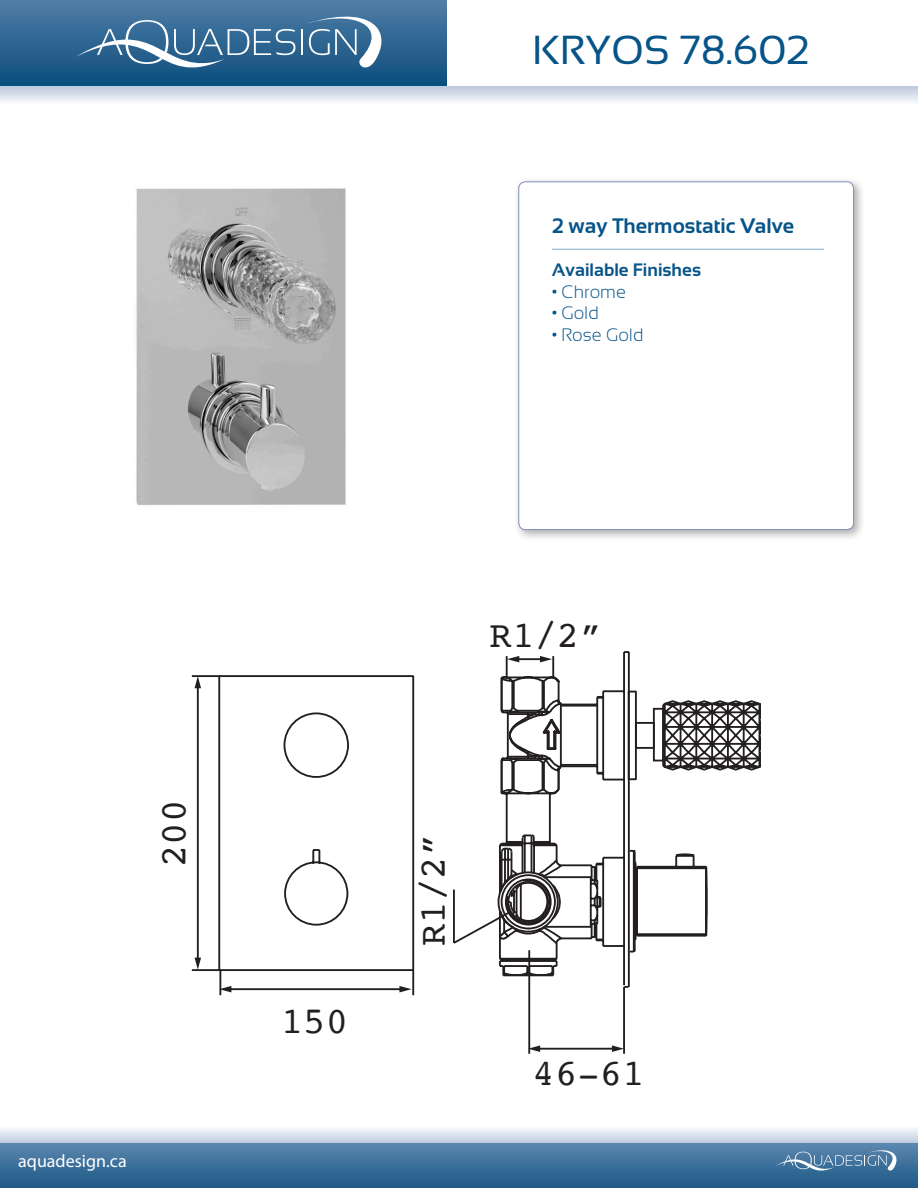
<style>
.page{position:relative;width:918px;height:1188px;background:#fff}
.page>*{position:absolute;margin:0;border:0;box-sizing:border-box;transform-origin:0 0}
.t1{font:40.5px "Sansation";color:#075489}
.t2{font:37.35px "Courier";color:#231f20}
.t3{font:700 21px "Sansation";color:#075489}
.t4{font:300 18px "Sansation";color:#075489}
.t5{font:700 18px "Sansation";color:#075489}
.t6{font:18px "Myriad Pro";color:#fff}
.s1{font-weight:700}
</style>
<div class="page">
<div style="left:0;top:0;width:447px;height:87px;background:linear-gradient(to bottom,#517ea7,#094d7c)"></div>
<div style="left:0;top:1143px;width:918px;height:45px;background:linear-gradient(to bottom,#5b86ae,#1d5986)"></div>
<svg style="left:775px;top:1150px;width:122px;height:21px;background:#618aae"></svg>
<svg style="left:0;top:87px;width:918px;height:15px;background:#d9e0eb"></svg>
<svg style="left:0;top:1128px;width:918px;height:15px;background:#d9e1eb"></svg>
<hr style="left:301px;top:29px;width:2px;height:26px;background:#fff">
<svg style="left:302px;top:9px;width:89px;height:64px;background:#507ea3"></svg>
<svg style="left:76px;top:8px;width:219px;height:83px;background:#46789e"></svg>
<div style="left:513px;top:176px;width:352px;height:365px;background:#231f20;opacity:.36"></div>
<div style="left:519px;top:182px;width:335px;height:348px;background:#fff;border-radius:7px"></div>
<div style="left:518px;top:181px;width:336px;height:349px;border:1px solid #7f8fb4;border-radius:7px"></div>
<hr style="left:552px;top:249px;width:272px;height:1px;background:#075489">
<img style="left:136px;top:188px;width:210px;height:317px">
<svg style="left:528px;top:997px;width:97px;height:57px"></svg>
<hr style="left:538px;top:1048px;width:76px;height:2px;background:#231f20">
<svg style="left:528px;top:1045px;width:12px;height:7px"></svg>
<svg style="left:612px;top:1045px;width:12px;height:7px"></svg>
<svg style="left:708px;top:700px;width:52px;height:71px"></svg>
<svg style="left:191px;top:675px;width:517px;height:322px"></svg>
<hr style="left:229px;top:988px;width:173px;height:2px;background:#231f20">
<svg style="left:219px;top:989px;width:12px;height:3px"></svg>
<svg style="left:399px;top:989px;width:13px;height:3px"></svg>
<hr style="left:197px;top:686px;width:2px;height:274px;background:#231f20">
<svg style="left:195px;top:676px;width:6px;height:12px"></svg>
<svg style="left:195px;top:958px;width:6px;height:12px"></svg>
<hr style="left:412px;top:970px;width:2px;height:25px;background:#231f20">
<svg style="left:217px;top:651px;width:414px;height:338px"></svg>
<p class="t1" style="left:532px;top:27px;width:279px">KRYOS 78.602</p>
<p class="t3" style="left:552px;top:214px;width:244px">2 way Thermostatic Valve</p>
<p class="t5" style="left:552px;top:260px;width:151px">Available Finishes</p>
<p class="t4" style="left:552px;top:281px;width:76px"><span class="s1">•</span> Chrome</p>
<p class="t4" style="left:552px;top:303px;width:48px"><span class="s1">•</span> Gold</p>
<p class="t4" style="left:552px;top:325px;width:93px"><span class="s1">•</span> Rose Gold</p>
<h2 class="t2" style="left:145px;top:867px;width:69px;rotate:-90deg">200</h2>
<p class="t6" style="left:18px;top:1150px;width:110px">aquadesign.ca</p>
<h2 class="t2" style="left:490px;top:606px;width:114px">R1/2”</h2>
<h2 class="t2" style="left:281px;top:992px;width:69px">150</h2>
<h2 class="t2" style="left:404px;top:946px;width:114px;rotate:-90deg">R1/2”</h2>
<h2 class="t2" style="left:533px;top:1045px;width:114px">46-61</h2>
</div>
